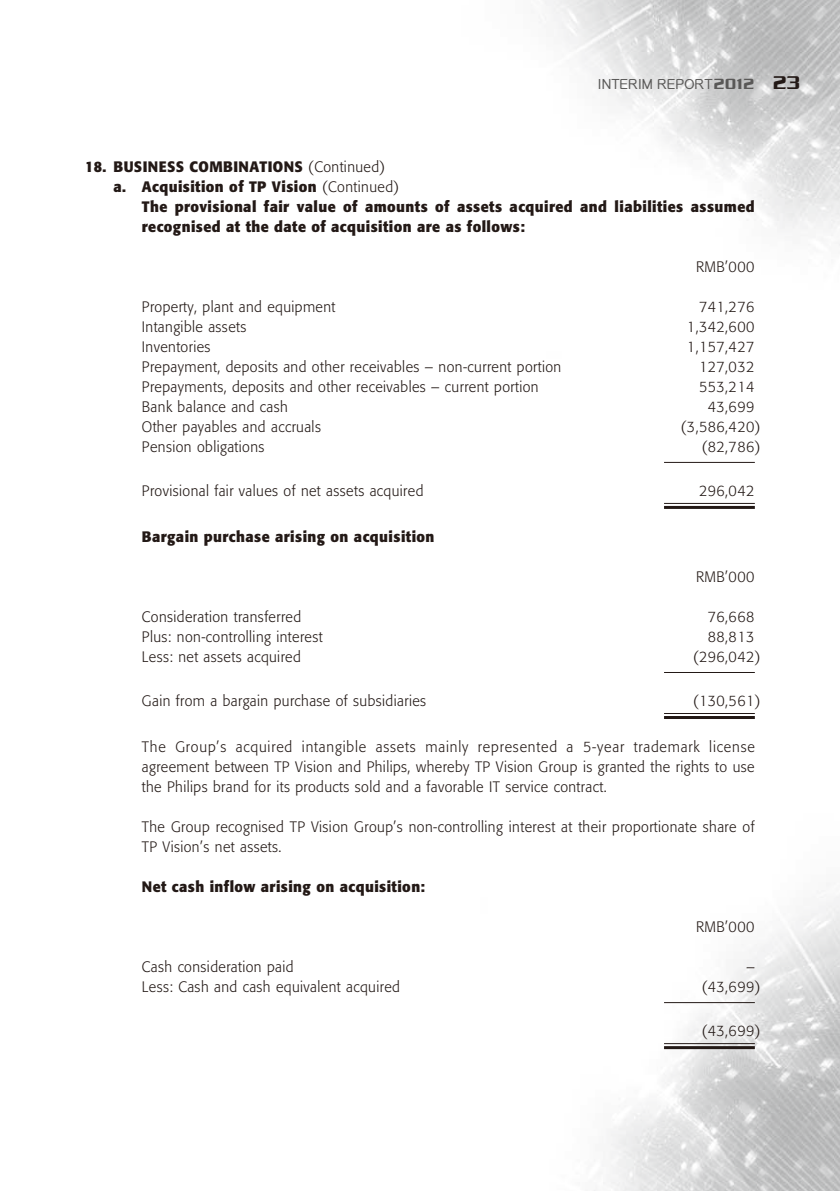
<style>
.page{position:relative;width:840px;height:1191px;background:#fff}
.page>*{position:absolute;margin:0;border:0;box-sizing:border-box;transform-origin:0 0}
.t1{font:300 15px/20px "Formata";letter-spacing:.03em;color:#231916;text-align:justify;scale:.95 1}
.t2{font:700 15px "Formata";letter-spacing:.03em;color:#231916;scale:.95 1}
.t3{font:500 14px "M Elle HK";letter-spacing:.03em;color:#595857;scale:.95 1}
.s1{font-family:"Serpentine Std";font-size:16px}
.s2{font-family:"Serpentine Std";font-size:20px;color:#231916}
.s3{font-weight:300}
</style>
<div class="page">
<img style="left:539px;top:0;width:300px;height:244px">
<img style="left:594px;top:890px;width:245px;height:301px">
<hr style="left:663px;top:462px;width:91px;height:1px;background:#231916">
<hr style="left:663px;top:503px;width:91px;height:1px;background:#231916">
<hr style="left:663px;top:506px;width:91px;height:3px;background:#231916">
<hr style="left:663px;top:672px;width:91px;height:1px;background:#231916">
<hr style="left:663px;top:713px;width:91px;height:1px;background:#231916">
<hr style="left:663px;top:716px;width:91px;height:3px;background:#231916">
<hr style="left:663px;top:1002px;width:91px;height:1px;background:#231916">
<hr style="left:663px;top:1043px;width:91px;height:1px;background:#231916">
<hr style="left:663px;top:1046px;width:91px;height:3px;background:#231916">
<p class="t3" style="left:597px;top:74px;width:214px">INTERIM REPORT<span class="s1">2012</span> <span class="s2">23</span></p>
<p class="t2" style="left:85px;top:157px;width:317px">18. BUSINESS COMBINATIONS <span class="s3">(Continued)</span></p>
<p class="t2" style="left:113px;top:177px;width:302px">a. Acquisition of TP Vision <span class="s3">(Continued)</span></p>
<p class="t2" style="left:142px;top:197px;width:646px">The provisional fair value of amounts of assets acquired and liabilities assumed</p>
<p class="t2" style="left:142px;top:217px;width:404px">recognised at the date of acquisition are as follows:</p>
<p class="t1" style="left:695px;top:256px;width:63px">RMB’000</p>
<p class="t1" style="left:142px;top:296px;width:205px">Property, plant and equipment</p>
<p class="t1" style="left:698px;top:296px;width:60px">741,276</p>
<p class="t1" style="left:142px;top:316px;width:111px">Intangible assets</p>
<p class="t1" style="left:686px;top:316px;width:72px">1,342,600</p>
<p class="t1" style="left:142px;top:336px;width:74px">Inventories</p>
<p class="t1" style="left:686px;top:336px;width:72px">1,157,427</p>
<p class="t1" style="left:142px;top:356px;width:442px">Prepayment, deposits and other receivables – non-current portion</p>
<p class="t1" style="left:698px;top:356px;width:60px">127,032</p>
<p class="t1" style="left:142px;top:376px;width:419px">Prepayments, deposits and other receivables – current portion</p>
<p class="t1" style="left:698px;top:376px;width:60px">553,214</p>
<p class="t1" style="left:142px;top:396px;width:155px">Bank balance and cash</p>
<p class="t1" style="left:707px;top:396px;width:51px">43,699</p>
<p class="t1" style="left:142px;top:416px;width:190px">Other payables and accruals</p>
<p class="t1" style="left:680px;top:416px;width:85px">(3,586,420)</p>
<p class="t1" style="left:142px;top:436px;width:130px">Pension obligations</p>
<p class="t1" style="left:701px;top:436px;width:63px">(82,786)</p>
<p class="t1" style="left:142px;top:480px;width:298px">Provisional fair values of net assets acquired</p>
<p class="t1" style="left:698px;top:480px;width:60px">296,042</p>
<p class="t2" style="left:142px;top:527px;width:309px">Bargain purchase arising on acquisition</p>
<p class="t1" style="left:695px;top:566px;width:63px">RMB’000</p>
<p class="t1" style="left:142px;top:606px;width:169px">Consideration transferred</p>
<p class="t1" style="left:707px;top:606px;width:51px">76,668</p>
<p class="t1" style="left:142px;top:626px;width:192px">Plus: non-controlling interest</p>
<p class="t1" style="left:707px;top:626px;width:51px">88,813</p>
<p class="t1" style="left:142px;top:646px;width:169px">Less: net assets acquired</p>
<p class="t1" style="left:692px;top:646px;width:72px">(296,042)</p>
<p class="t1" style="left:142px;top:690px;width:300px">Gain from a bargain purchase of subsidiaries</p>
<p class="t1" style="left:692px;top:690px;width:72px">(130,561)</p>
<p class="t1" style="left:142px;top:736px;width:646px">The Group’s acquired intangible assets mainly represented a 5-year trademark license agreement between TP Vision and Philips, whereby TP Vision Group is granted the rights to use the Philips brand for its products sold and a favorable IT service contract.</p>
<p class="t1" style="left:142px;top:816px;width:646px">The Group recognised TP Vision Group’s non-controlling interest at their proportionate share of<br>TP Vision’s net assets.</p>
<p class="t2" style="left:142px;top:877px;width:299px">Net cash inflow arising on acquisition:</p>
<p class="t1" style="left:695px;top:916px;width:63px">RMB’000</p>
<p class="t1" style="left:142px;top:956px;width:161px">Cash consideration paid</p>
<p class="t1" style="left:746px;top:956px;width:10px">–</p>
<p class="t1" style="left:142px;top:976px;width:273px">Less: Cash and cash equivalent acquired</p>
<p class="t1" style="left:701px;top:976px;width:63px">(43,699)</p>
<p class="t1" style="left:701px;top:1020px;width:63px">(43,699)</p>
</div>
